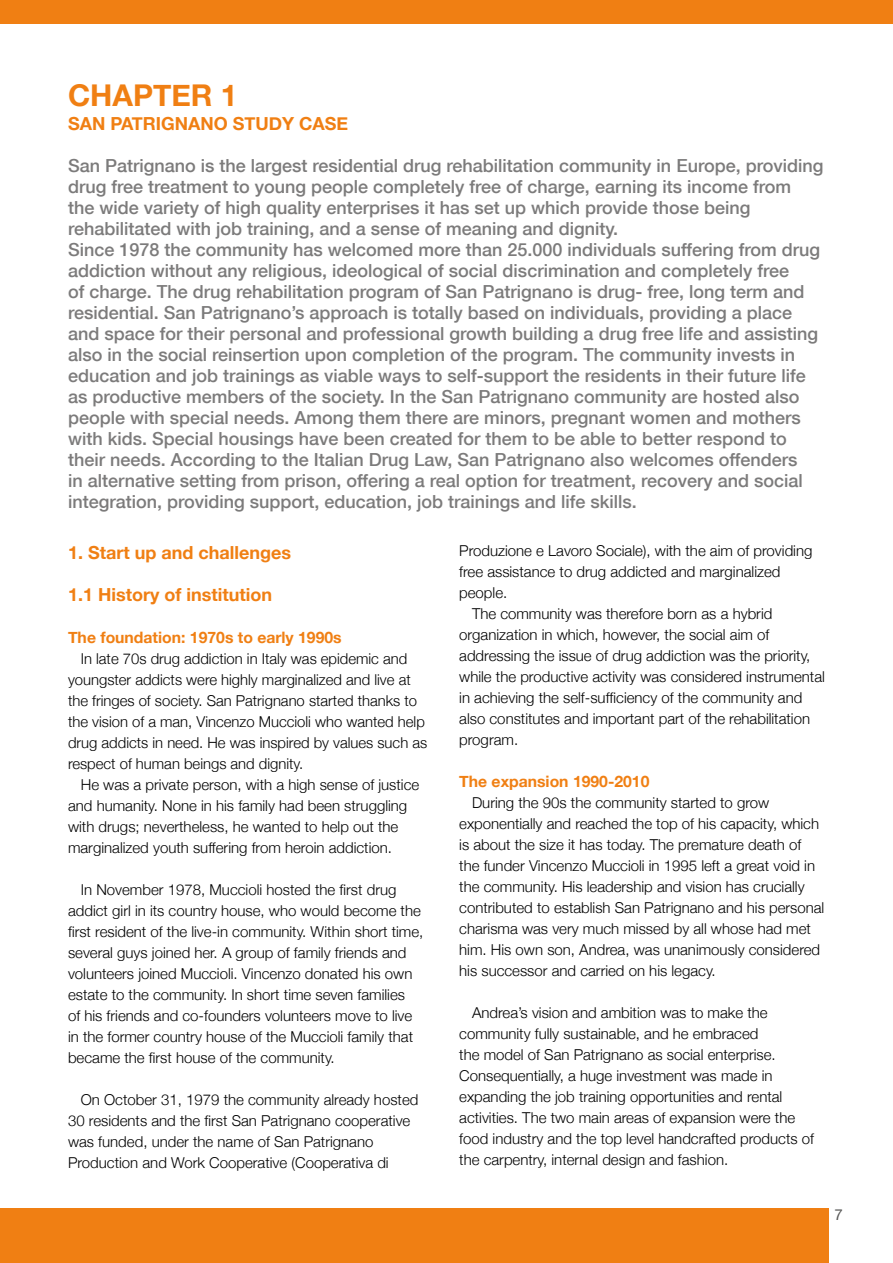
<style>
.page{position:relative;width:893px;height:1263px;background:#fff}
.page>*{position:absolute;margin:0;border:0;box-sizing:border-box;transform-origin:0 0}
.t1{font:700 30px "Helvetica Neue";color:#f07f13}
.t2{font:500 18px/21px "Helvetica Neue";color:#7c7b7b}
.t3{font:700 18px "Helvetica Neue";color:#f07f13}
.t4{font:700 15.75px "Helvetica Neue";color:#f07f13}
.t5{font:300 15px/21px "Helvetica Neue";color:#000}
.t6{font:15px "Helvetica Neue";color:#575756}
</style>
<div class="page">
<div style="left:0;top:1208px;width:828px;height:55px;background:#f07f13"></div>
<div style="left:0;top:0;width:893px;height:23px;background:#f07f13"></div>
<h1 class="t1" style="left:68px;top:77px;width:171px">Chapter 1</h1>
<p class="t3" style="left:68px;top:112px;width:13px">SAN</p>
<p class="t3" style="left:110px;top:112px;width:24px">PATR</p>
<p class="t3" style="left:156px;top:112px;width:20px">IGNANO</p>
<p class="t3" style="left:233px;top:112px;width:14px">STUDY</p>
<p class="t3" style="left:299px;top:112px;width:27px">CASE</p>
<p class="t2" style="left:68px;top:155px;width:757px">San Patrignano is the largest residential drug rehabilitation community in Europe, providing drug free treatment to young people completely free of charge, earning its income from<br>the wide variety of high quality enterprises it has set up which provide those being rehabilitated with job training, and a sense of meaning and dignity.<br>Since 1978 the community has welcomed more than 25.000 individuals suffering from drug addiction without any religious, ideological of social discrimination and completely free<br>of charge. The drug rehabilitation program of San Patrignano is drug- free, long term and residential. San Patrignano’s approach is totally based on individuals, providing a place and space for their personal and professional growth building a drug free life and assisting also in the social reinsertion upon completion of the program. The community invests in education and job trainings as viable ways to self-support the residents in their future life as productive members of the society. In the San Patrignano community are hosted also people with special needs. Among them there are minors, pregnant women and mothers with kids. Special housings have been created for them to be able to better respond to their needs. According to the Italian Drug Law, San Patrignano also welcomes offenders<br>in alternative setting from prison, offering a real option for treatment, recovery and social integration, providing support, education, job trainings and life skills.</p>
<p class="t5" style="left:459px;top:539px;width:355px">Produzione e Lavoro Sociale), with the aim of providing</p>
<p class="t5" style="left:459px;top:560px;width:323px">free assistance to drug addicted and marginalized</p>
<p class="t5" style="left:459px;top:581px;width:50px">people.</p>
<p class="t5" style="left:472px;top:602px;width:302px">The community was therefore born as a hybrid</p>
<p class="t5" style="left:459px;top:623px;width:312px">organization in which, however, the social aim of</p>
<p class="t5" style="left:459px;top:644px;width:353px">addressing the issue of drug addiction was the priority,</p>
<p class="t5" style="left:459px;top:665px;width:367px">while the productive activity was considered instrumental</p>
<p class="t5" style="left:459px;top:686px;width:345px">in achieving the self-sufficiency of the community and</p>
<p class="t5" style="left:459px;top:707px;width:352px">also constitutes and important part of the rehabilitation</p>
<p class="t5" style="left:459px;top:728px;width:60px">program.</p>
<p class="t4" style="left:459px;top:771px;width:192px">The expansion 1990-2010</p>
<p class="t5" style="left:459px;top:791px;width:367px;text-indent:13px">During the 90s the community started to grow exponentially and reached the top of his capacity, which is about the size it has today. The premature death of the funder Vincenzo Muccioli in 1995 left a great void in the community. His leadership and vision has crucially contributed to establish San Patrignano and his personal charisma was very much missed by all whose had met him. His own son, Andrea, was unanimously considered his successor and carried on his legacy.</p>
<p class="t5" style="left:459px;top:1001px;width:356px;text-indent:13px">Andrea’s vision and ambition was to make the community fully sustainable, and he embraced<br>the model of San Patrignano as social enterprise.<br>Consequentially, a huge investment was made in expanding the job training opportunities and rental activities. The two main areas of expansion were the food industry and the top level handcrafted products of the carpentry, internal design and fashion.</p>
<p class="t3" style="left:68px;top:541px;width:225px">1. Start up and challenges</p>
<p class="t3" style="left:68px;top:583px;width:205px">1.1 History of institution</p>
<p class="t4" style="left:68px;top:627px;width:275px">The foundation: 1970s to early 1990s</p>
<p class="t5" style="left:68px;top:647px;width:361px;text-indent:13px">In late 70s drug addiction in Italy was epidemic and youngster addicts were highly marginalized and live at the fringes of society. San Patrignano started thanks to the vision of a man, Vincenzo Muccioli who wanted help drug addicts in need. He was inspired by values such as respect of human beings and dignity.</p>
<p class="t5" style="left:68px;top:773px;width:353px;text-indent:13px">He was a private person, with a high sense of justice and humanity. None in his family had been struggling with drugs; nevertheless, he wanted to help out the marginalized youth suffering from heroin addiction.</p>
<p class="t5" style="left:68px;top:878px;width:357px;text-indent:13px">In November 1978, Muccioli hosted the first drug addict girl in its country house, who would become the first resident of the live-in community. Within short time, several guys joined her. A group of family friends and volunteers joined Muccioli. Vincenzo donated his own estate to the community. In short time seven families<br>of his friends and co-founders volunteers move to live in the former country house of the Muccioli family that became the first house of the community.</p>
<p class="t5" style="left:68px;top:1088px;width:352px;text-indent:13px">On October 31, 1979 the community already hosted 30 residents and the first San Patrignano cooperative was funded, under the name of San Patrignano Production and Work Cooperative (Cooperativa di</p>
<p class="t6" style="left:834px;top:1205px;width:10px">7</p>
</div>
